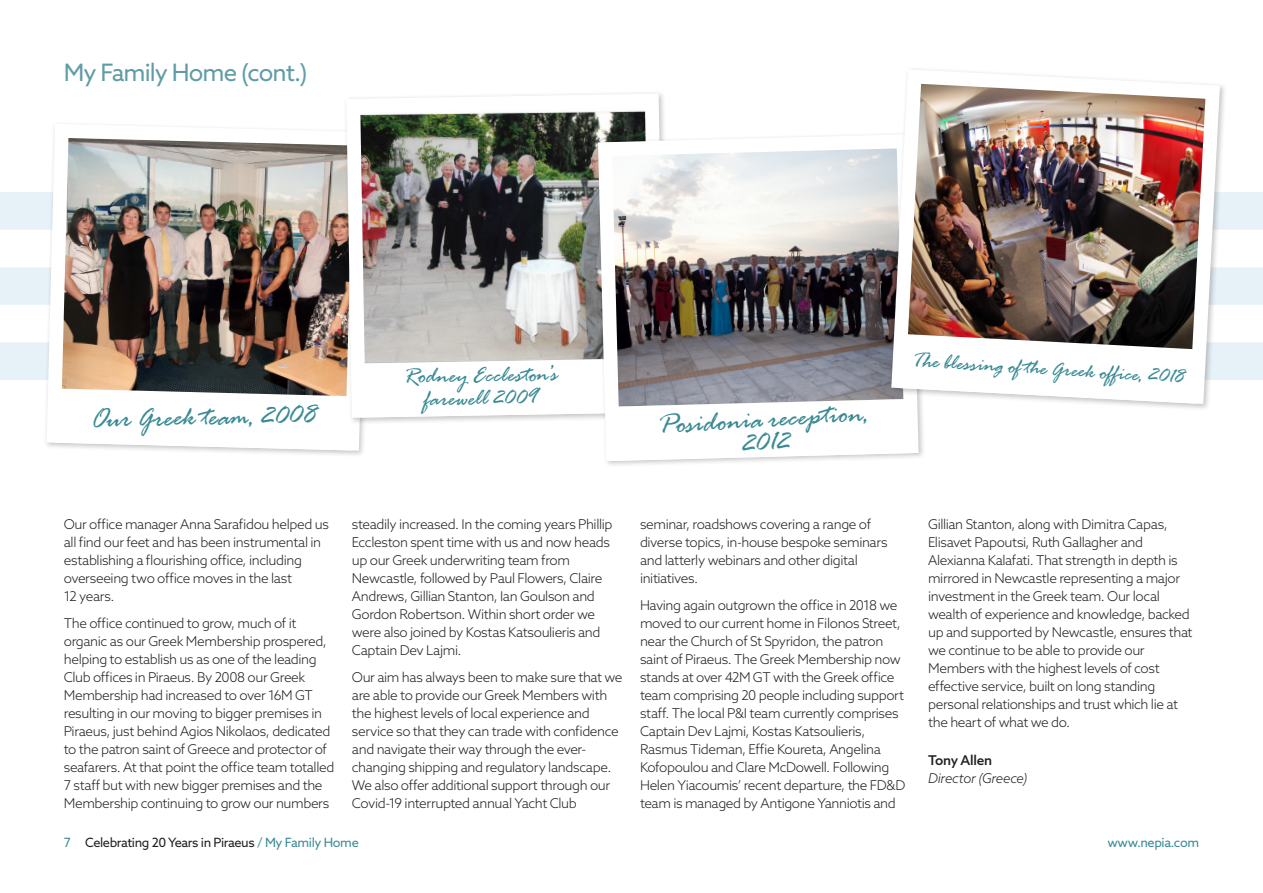
<style>
.page{position:relative;width:1263px;height:893px;background:#fff}
.page>*{position:absolute;margin:0;border:0;box-sizing:border-box;transform-origin:0 0}
.NORTH_-_Body_1{font:italic 29.4px/23.7px "Rage";color:#398a94;text-align:center}
.NORTH_-_Title__cont{font:24px "Azo Sans";letter-spacing:-.04em;color:#609ca5}
.NORTH_-_Body_1-2{font:italic 23.85px/22.8px "Rage";color:#398a94;text-align:center}
.NORTH_-_Body_1-3{font:italic 22.05px "Rage";color:#398a94}
.NORTH_-_Body_2{font:300 13.5px/18px "Azo Sans";letter-spacing:-.03em;color:#231f20}
.NORTH_-_Body_1-4{font:italic 300 13.5px/18px "Azo Sans";letter-spacing:-.025em;color:#231f20}
.NORTH_-_Navigation{font:12.75px "Azo Sans";letter-spacing:-.03em;color:#231f20}
.NORTH_-_Navigation-2{font:12.75px "Azo Sans";letter-spacing:-.03em;color:#398a94}
.s1{font-weight:500;font-style:normal}
.s2{color:#398a94}
</style>
<div class="page">
<svg style="left:0;top:267px;width:1263px;height:113px;fill:#e6f1f8"></svg>
<img style="left:40px;top:128px;width:299px;height:319px">
<img style="left:339px;top:93px;width:325px;height:241px">
<img style="left:591px;top:127px;width:293px;height:338px">
<img style="left:884px;top:69px;width:343px;height:340px">
<svg style="left:54px;top:334px;width:1145px;height:127px"></svg>
<p class="NORTH_-_Title__cont" style="left:64px;top:57px;width:245px">My Family Home (cont.)</p>
<p class="NORTH_-_Body_1" style="left:90px;top:409px;width:227px;rotate:-1deg">Our Greek team, 2008</p>
<p class="NORTH_-_Body_1-2" style="left:402px;top:367px;width:156px;rotate:-1deg">Rodney Eccleston’s farewell 2009</p>
<p class="NORTH_-_Body_1" style="left:657px;top:417px;width:213px;rotate:-4deg">Posidonia reception,<br>2012</p>
<p class="NORTH_-_Body_1-3" style="left:912px;top:350px;width:274px;rotate:3deg">The blessing of the Greek office, 2018</p>
<p class="NORTH_-_Body_2" style="left:64px;top:515px;width:267px">Our office manager Anna Sarafidou helped us all find our feet and has been instrumental in establishing a flourishing office, including overseeing two office moves in the last<br>12 years.</p>
<p class="NORTH_-_Body_2" style="left:64px;top:614px;width:272px">The office continued to grow, much of it organic as our Greek Membership prospered, helping to establish us as one of the leading Club offices in Piraeus. By 2008 our Greek Membership had increased to over 16M GT resulting in our moving to bigger premises in Piraeus, just behind Agios Nikolaos, dedicated to the patron saint of Greece and protector of seafarers. At that point the office team totalled 7 staff but with new bigger premises and the Membership continuing to grow our numbers</p>
<p class="NORTH_-_Body_2" style="left:352px;top:515px;width:262px">steadily increased. In the coming years Phillip Eccleston spent time with us and now heads up our Greek underwriting team from Newcastle, followed by Paul Flowers, Claire Andrews, Gillian Stanton, Ian Goulson and Gordon Robertson. Within short order we were also joined by Kostas Katsoulieris and Captain Dev Lajmi.</p>
<p class="NORTH_-_Body_2" style="left:352px;top:668px;width:272px">Our aim has always been to make sure that we are able to provide our Greek Members with the highest levels of local experience and service so that they can trade with confidence and navigate their way through the ever&shy;changing shipping and regulatory landscape.<br>We also offer additional support through our Covid-19 interrupted annual Yacht Club</p>
<p class="NORTH_-_Body_2" style="left:640px;top:515px;width:249px">seminar, roadshows covering a range of diverse topics, in-house bespoke seminars and latterly webinars and other digital initiatives.</p>
<p class="NORTH_-_Body_2" style="left:640px;top:596px;width:267px">Having again outgrown the office in 2018 we moved to our current home in Filonos Street, near the Church of St Spyridon, the patron saint of Piraeus. The Greek Membership now stands at over 42M GT with the Greek office team comprising 20 people including support staff. The local P&amp;I team currently comprises Captain Dev Lajmi, Kostas Katsoulieris, Rasmus Tideman, Effie Koureta, Angelina Kofopoulou and Clare McDowell. Following Helen Yiacoumis’ recent departure, the FD&amp;D team is managed by Antigone Yanniotis and</p>
<p class="NORTH_-_Body_2" style="left:928px;top:515px;width:266px">Gillian Stanton, along with Dimitra Capas, Elisavet Papoutsi, Ruth Gallagher and Alexianna Kalafati. That strength in depth is mirrored in Newcastle representing a major investment in the Greek team. Our local wealth of experience and knowledge, backed up and supported by Newcastle, ensures that we continue to be able to provide our Members with the highest levels of cost effective service, built on long standing personal relationships and trust which lie at the heart of what we do.</p>
<p class="NORTH_-_Body_1-4" style="left:928px;top:751px;width:101px"><span class="s1">Tony Allen<br></span>Director (Greece)</p>
<p class="NORTH_-_Navigation" style="left:64px;top:834px;width:297px"><span class="s2">7</span> Celebrating 20 Years in Piraeus <span class="s2">/ My Family Home</span></p>
<p class="NORTH_-_Navigation-2" style="left:1107px;top:834px;width:93px">www.nepia.com</p>
</div>
